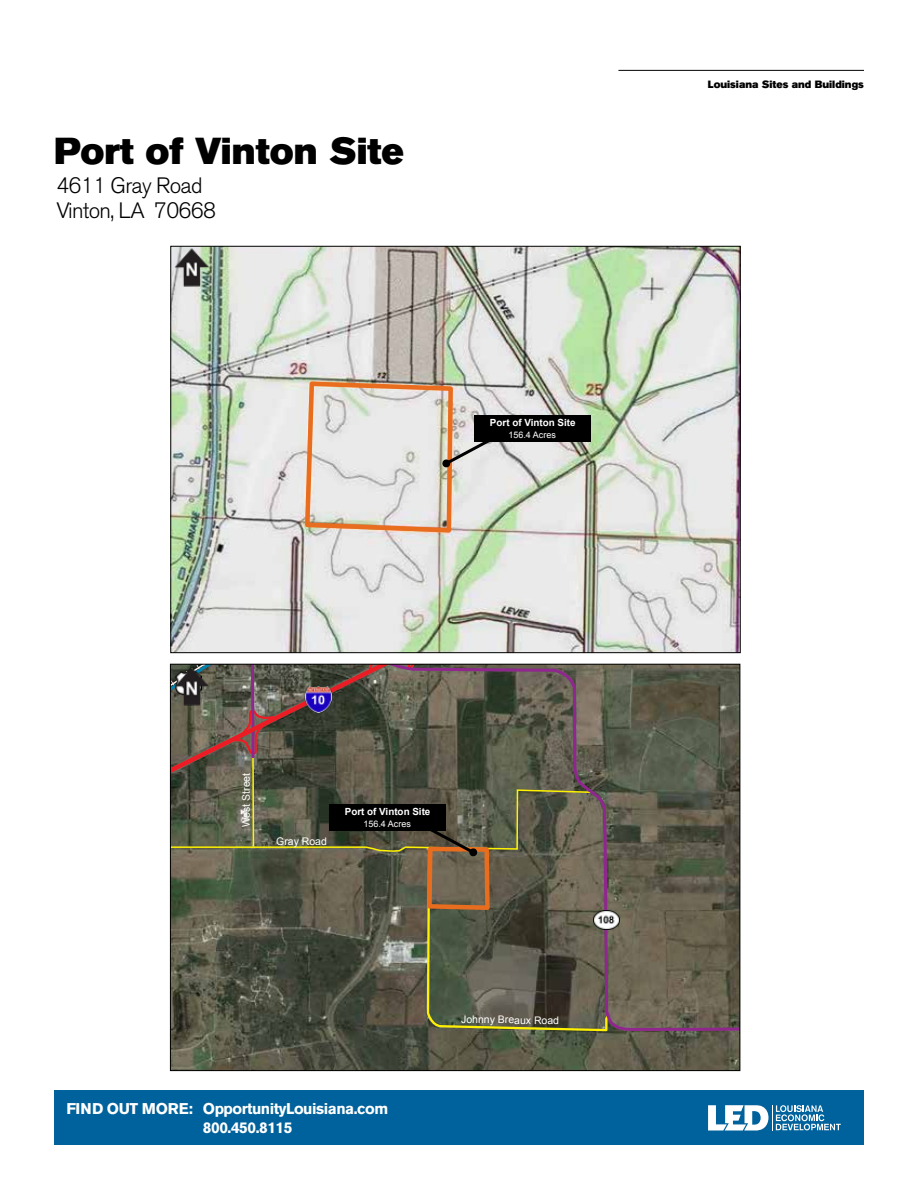
<style>
.page{position:relative;width:918px;height:1188px;background:#fff}
.page>*{position:absolute;margin:0;border:0;box-sizing:border-box;transform-origin:0 0}
.t1{font:37.2px "Akzidenz Grotesk BE Super";color:#000}
.t2{font:300 22.2px/24.6px "Akzidenz Grotesk BE";letter-spacing:-.03em;color:#000}
.t3{font:700 15.45px/19.4px "Akzidenz Grotesk BE";letter-spacing:-.03em;color:#fff}
.t4{font:10.5px "Arial";color:#fff}
.t5{font:10.5px "Akzidenz Grotesk BE Super";color:#000}
.t6{font:700 9.9px "Arial";color:#fff}
.t7{font:9px "Arial";color:#fff}
</style>
<div class="page">
<img style="left:172px;top:779px;width:566px;height:290px">
<hr style="left:252px;top:758px;width:2px;height:88px;background:#fef101">
<svg style="left:379px;top:666px;width:359px;height:366px;background:#5f5b4d"></svg>
<svg style="left:172px;top:666px;width:247px;height:113px;background:#5c5347"></svg>
<img style="left:306px;top:686px;width:26px;height:27px">
<img style="left:610px;top:910px;width:9px;height:19px">
<svg style="left:172px;top:789px;width:438px;height:280px;background:#575646"></svg>
<div style="left:54px;top:1090px;width:810px;height:55px;background:#00629c"></div>
<img style="left:172px;top:248px;width:567px;height:403px">
<div style="left:474px;top:415px;width:117px;height:27px;background:#000"></div>
<svg style="left:303px;top:379px;width:200px;height:156px;background:#d8cec4"></svg>
<hr style="left:618px;top:70px;width:246px;height:1px;background:#000">
<img style="left:171px;top:246px;width:42px;height:42px">
<img style="left:170px;top:665px;width:43px;height:42px">
<svg style="left:708px;top:1105px;width:133px;height:26px"></svg>
<h1 class="t1" style="left:54px;top:129px;width:352px">Port of Vinton Site</h1>
<h2 class="t2" style="left:56px;top:174px;width:161px">4611 Gray Road<br>Vinton, LA 70668</h2>
<p class="t6" style="left:490px;top:416px;width:87px">Port of Vinton Site</p>
<p class="t7" style="left:508px;top:429px;width:49px">156.4 Acres</p>
<p class="t5" style="left:708px;top:79px;width:158px">Louisiana Sites and Buildings</p>
<p class="t4" style="left:239px;top:827px;width:56px;rotate:-90deg">West Street</p>
<p class="t4" style="left:276px;top:834px;width:52px">Gray Road</p>
<p class="t6" style="left:345px;top:805px;width:87px">Port of Vinton Site</p>
<p class="t7" style="left:363px;top:818px;width:49px">156.4 Acres</p>
<p class="t3" style="left:203px;top:1099px;width:187px;text-indent:-137px">FIND OUT MORE: OpportunityLouisiana.com<br>800.450.8115</p>
<p class="t4" style="left:461px;top:1012px;width:99px;rotate:1deg">Johnny Breaux Road</p>
</div>
